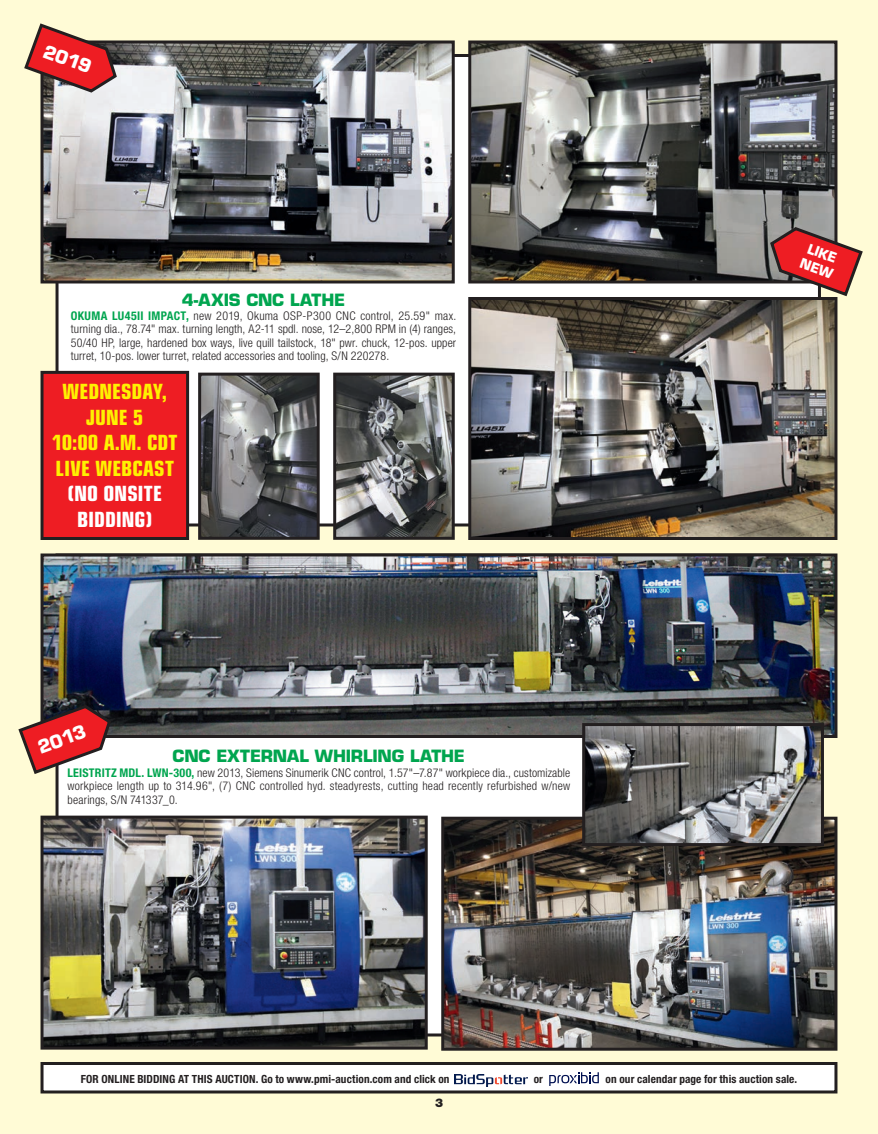
<style>
.page{position:relative;width:878px;height:1134px;background:#fffbd6}
.page>*{position:absolute;margin:0;border:0;box-sizing:border-box;transform-origin:0 0}
.t1{font:700 condensed 21px/25.5px "Eurostile";letter-spacing:-.005em;color:#fff;text-align:center}
.t2{font:700 condensed 21px/25.5px "Eurostile";letter-spacing:-.005em;color:#fff101;text-align:center}
.FLAG-TYPE{font:700 18px "Eurostile";color:#fff}
.INV-HEAD{font:700 16.5px "Eurostile";letter-spacing:-.01em;color:#00a54f}
.FLAG-TYPE-2{font:700 13.5px/16.2px "Eurostile";color:#fff;scale:.95 1}
.INV-BODY{font:300 condensed 12px/13.5px "Helvetica Neue LT Std";letter-spacing:.015em;color:#231f20;text-align:justify}
.t3{font:900 12px "Helvetica Neue LT Std";color:#231f20}
.t4{font:700 condensed 11.25px "Helvetica Neue LT Std";letter-spacing:.01em;color:#231f20}
.s1{font-weight:700;color:#00a54f}
.s2{color:#fff101}
</style>
<div class="page">
<div style="left:57px;top:56px;width:762px;height:469px;background:#fff"></div>
<img style="left:44px;top:44px;width:406px;height:236px">
<div style="left:40px;top:40px;width:414px;height:244px;border:3px solid #231f20"></div>
<img style="left:472px;top:44px;width:361px;height:236px">
<div style="left:468px;top:40px;width:369px;height:244px;border:3px solid #231f20"></div>
<img style="left:472px;top:301px;width:361px;height:235px">
<div style="left:468px;top:297px;width:369px;height:243px;border:3px solid #231f20"></div>
<img style="left:202px;top:377px;width:114px;height:159px">
<div style="left:198px;top:373px;width:122px;height:167px;border:3px solid #231f20"></div>
<img style="left:337px;top:377px;width:113px;height:159px">
<div style="left:333px;top:373px;width:121px;height:167px;border:3px solid #231f20"></div>
<div style="left:57px;top:555px;width:762px;height:480px;background:#fff"></div>
<img style="left:44px;top:558px;width:789px;height:176px">
<div style="left:40px;top:554px;width:797px;height:184px;border:3px solid #231f20"></div>
<img style="left:445px;top:821px;width:388px;height:226px">
<div style="left:441px;top:817px;width:396px;height:234px;border:3px solid #231f20"></div>
<img style="left:44px;top:820px;width:380px;height:226px">
<div style="left:40px;top:816px;width:388px;height:234px;border:3px solid #231f20"></div>
<img style="left:586px;top:727px;width:234px;height:115px">
<div style="left:582px;top:723px;width:242px;height:123px;border:3px solid #231f20"></div>
<div style="left:42px;top:1064px;width:794px;height:28px;background:#fff"></div>
<img style="left:455px;top:1075px;width:73px;height:11px">
<svg style="left:549px;top:1072px;width:50px;height:14px"></svg>
<div style="left:40px;top:1062px;width:797px;height:32px;border:3px solid #231f20"></div>
<div style="left:42px;top:372px;width:146px;height:166px;background:#ee1d23"></div>
<div style="left:40px;top:371px;width:149px;height:169px;border:3px solid #231f20"></div>
<svg style="left:24px;top:23px;width:95px;height:72px"></svg>
<svg style="left:18px;top:703px;width:95px;height:73px"></svg>
<svg style="left:768px;top:225px;width:95px;height:73px"></svg>
<p class="FLAG-TYPE" style="left:48px;top:40px;width:51px;rotate:20deg">2019</p>
<p class="INV-HEAD" style="left:182px;top:289px;width:165px">4-AXIS CNC LATHE</p>
<p class="INV-BODY" style="left:71px;top:309px;width:387px"><span class="s1">OKUMA LU45II IMPACT,</span> new 2019, Okuma OSP-P300 CNC control, 25.59" max. turning dia., 78.74" max. turning length, A2-11 spdl. nose, 12–2,800 RPM in (4) ranges, 50/40 HP, large, hardened box ways, live quill tailstock, 18" pwr. chuck, 12-pos. upper turret, 10-pos. lower turret, related accessories and tooling, S/N 220278.</p>
<p class="t2" style="left:63px;top:379px;width:106px">WEDNESDAY,<br>JUNE 5</p>
<p class="t2" style="left:52px;top:430px;width:127px">10:00 A.M. CDT</p>
<p class="t1" style="left:56px;top:455px;width:120px"><span class="s2">LIVE WEBCAST </span>(NO ONSITE<br>BIDDING)</p>
<p class="FLAG-TYPE" style="left:35px;top:737px;width:51px;rotate:-20deg">2013</p>
<p class="INV-HEAD" style="left:172px;top:746px;width:294px">CNC EXTERNAL WHIRLING LATHE</p>
<p class="INV-BODY" style="left:68px;top:766px;width:504px"><span class="s1">LEISTRITZ MDL. LWN-300,</span> new 2013, Siemens Sinumerik CNC control, 1.57"–7.87" workpiece dia., customizable workpiece length up to 314.96", (7) CNC controlled hyd. steadyrests, cutting head recently refurbished w/new bearings, S/N 741337_0.</p>
<p class="FLAG-TYPE-2" style="left:809px;top:240px;width:37px;rotate:20deg">LIKE<br>NEW</p>
<p class="t4" style="left:81px;top:1072px;width:370px">FOR ONLINE BIDDING AT THIS AUCTION. Go to www.pmi-auction.com and click on</p>
<p class="t4" style="left:533px;top:1072px;width:11px">or</p>
<p class="t4" style="left:605px;top:1072px;width:193px">on our calendar page for this auction sale.</p>
<p class="t3" style="left:435px;top:1095px;width:10px">3</p>
</div>
